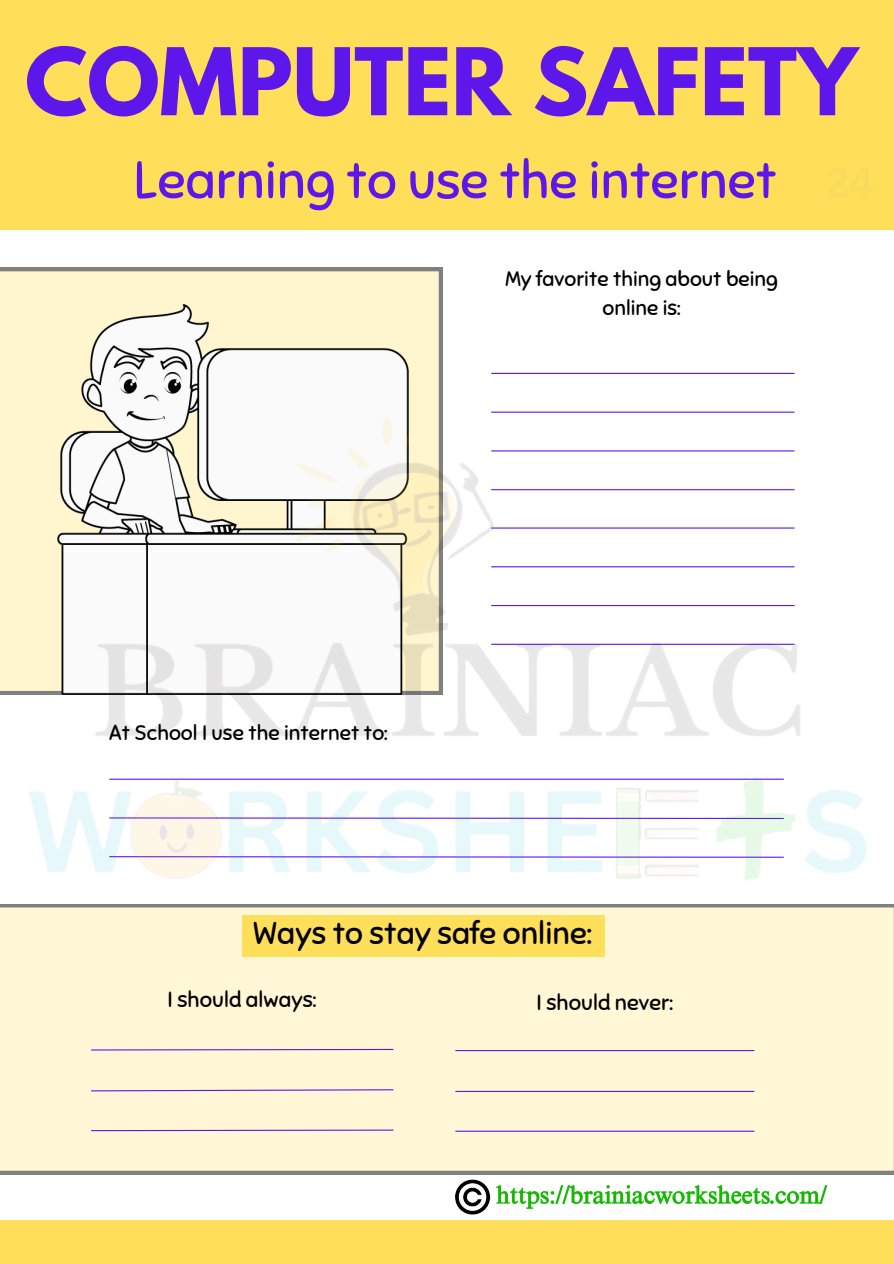
<style>
.page{position:relative;width:894px;height:1264px;background:#fff}
.page>*{position:absolute;margin:0;border:0;box-sizing:border-box;transform-origin:0 0}
.t1{font:700 82.5px "League Spartan";color:#5e17eb}
.t2{font:52.5px "Sniglet";color:#5e17eb}
.t3{font:31.5px "Sniglet";color:#000001}
.t4{font:21.9px "Sniglet";color:#000001}
.t5{font:21px/29.2px "Sniglet";color:#000001;text-align:center}
.s1{font-family:"Canva Sans";font-weight:700;font-size:41.55px;color:#006dff}
</style>
<div class="page">
<svg style="left:0;top:268px;width:442px;height:136px;background:#f5ecc8"></svg>
<div style="left:0;top:915px;width:893px;height:259px;background:#fff7d5"></div>
<img style="left:58px;top:305px;width:350px;height:99px">
<hr style="left:491px;top:373px;width:303px;height:1px;background:#5e17eb">
<svg style="left:90px;top:1048px;width:304px;height:3px"></svg>
<svg style="left:90px;top:1088px;width:304px;height:3px"></svg>
<svg style="left:90px;top:1128px;width:304px;height:3px"></svg>
<hr style="left:455px;top:1049px;width:299px;height:2px;background:#5e17eb">
<hr style="left:455px;top:1090px;width:299px;height:1px;background:#5e17eb">
<hr style="left:455px;top:1130px;width:299px;height:1px;background:#5e17eb">
<div style="left:0;top:0;width:893px;height:230px;background:#ffde59"></div>
<div style="left:0;top:1220px;width:893px;height:43px;background:#ffde59"></div>
<div style="left:242px;top:915px;width:362px;height:42px;background:#ffde59"></div>
<img style="left:446px;top:1171px;width:389px;height:44px">
<img style="left:0;top:404px;width:893px;height:511px">
<h3 class="t1" style="left:25px;top:41px;width:834px">COMPUTER SAFETY</h3>
<p class="t2" style="left:134px;top:148px;width:741px">Learning to use the internet <span class="s1">24</span></p>
<p class="t5" style="left:505px;top:264px;width:274px">My favorite thing about being online is:</p>
<p class="t5" style="left:109px;top:718px;width:280px">At School I use the internet to:</p>
<p class="t3" style="left:253px;top:913px;width:340px">Ways to stay safe online:</p>
<p class="t4" style="left:167px;top:986px;width:150px">I should always:</p>
<p class="t4" style="left:536px;top:989px;width:138px">I should never:</p>
</div>
